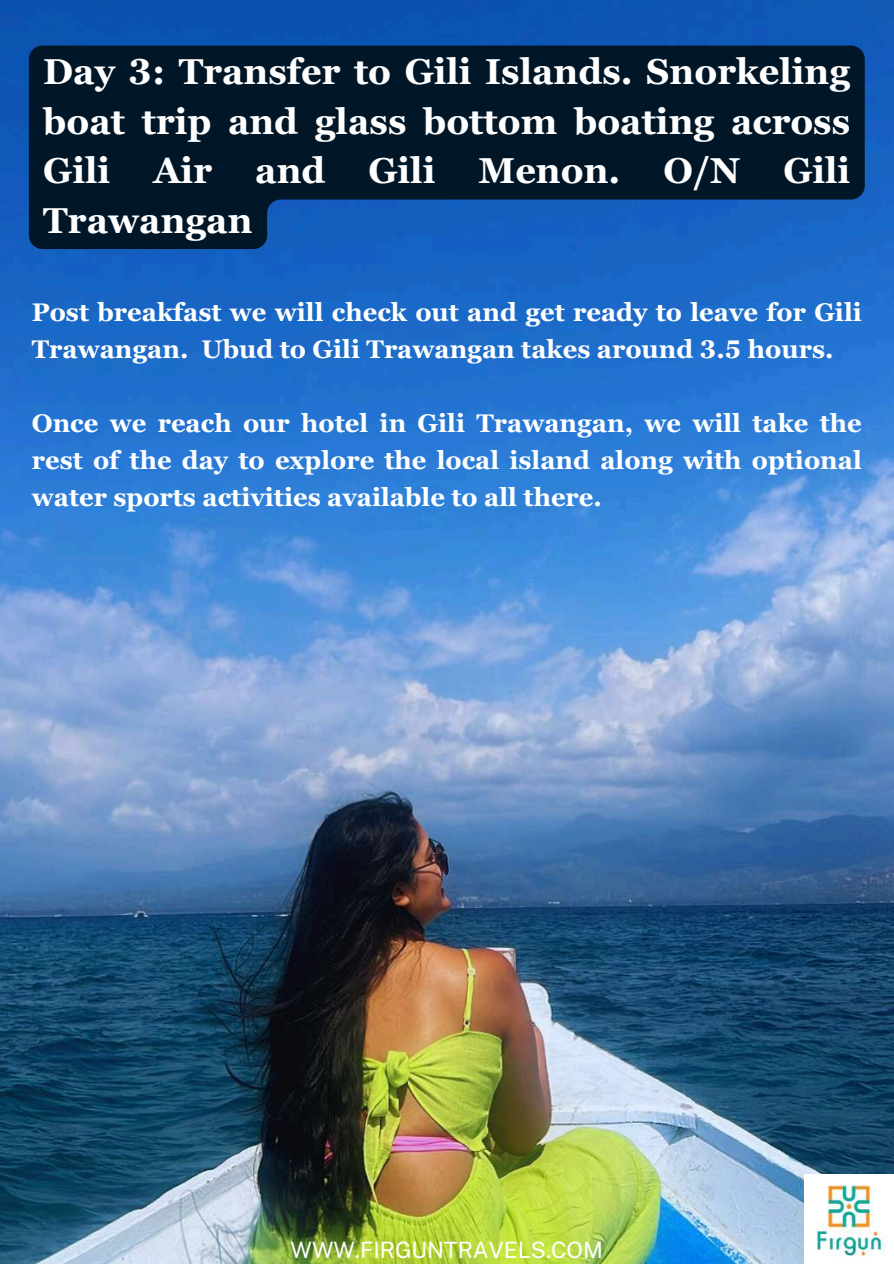
<style>
.page{position:relative;width:894px;height:1264px;background:#fff}
.page>*{position:absolute;margin:0;border:0;box-sizing:border-box;transform-origin:0 0}
.t1{font:700 36px/49.5px "Georgia Pro";color:#fff;text-align:justify}
.t2{font:700 25.5px/37.2px "Georgia Pro";color:#fefffe}
.t3{font:22.5px "Public Sans";color:#fefffe}
</style>
<div class="page">
<img style="left:0;top:0;width:893px;height:1263px">
<img style="left:804px;top:1174px;width:88px;height:88px">
<svg style="left:29px;top:46px;width:835px;height:203px;fill:#011627"></svg>
<h1 class="t1" style="left:43px;top:47px;width:808px">Day 3: Transfer to Gili Islands. Snorkeling boat trip and glass bottom boating across Gili Air and Gili Menon. O/N Gili Trawangan</h1>
<p class="t2" style="left:32px;top:293px;width:831px">Post breakfast we will check out and get ready to leave for Gili<br>Trawangan. Ubud to Gili Trawangan takes around 3.5 hours.</p>
<p class="t2" style="left:32px;top:404px;width:831px;text-align:justify">Once we reach our hotel in Gili Trawangan, we will take the rest of the day to explore the local island along with optional water sports activities available to all there.</p>
<p class="t3" style="left:290px;top:1236px;width:314px">WWW.FIRGUNTRAVELS.COM</p>
</div>
